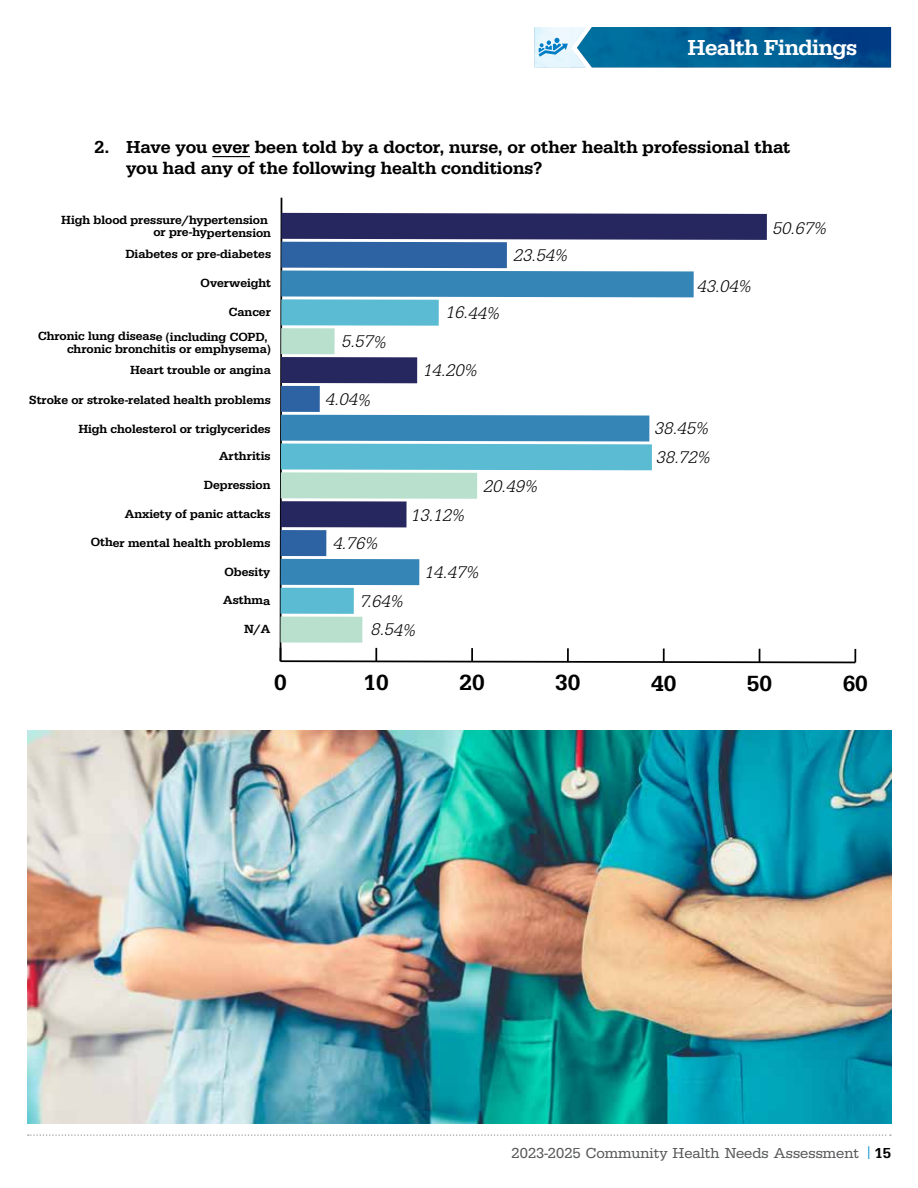
<style>
.page{position:relative;width:918px;height:1188px;background:#fff}
.page>*{position:absolute;margin:0;border:0;box-sizing:border-box;transform-origin:0 0}
.t1{font:500 22.8px "Egyptienne URW";letter-spacing:-.005em;color:#000}
.t2{font:500 22.5px "Egyptienne URW";letter-spacing:-.02em;color:#fff}
.t3{font:500 18px/21.6px "Egyptienne URW";color:#000}
.t4{font:italic 300 17.55px/29px "Egyptienne URW";color:#000}
.t5{font:15px "Egyptienne URW";color:#58595b}
.t6{font:500 12.3px/12.3px "Egyptienne URW";letter-spacing:-.005em;color:#000;text-align:right}
.s1{font-family:"Helvetica Neue LT Std";font-weight:300;font-size:17.85px;color:#008ece}
.s2{font-weight:500;color:#000}
</style>
<div class="page">
<svg style="left:28px;top:1134px;width:863px;height:2px"></svg>
<hr style="left:212px;top:156px;width:38px;height:1px;background:#000">
<svg style="left:279px;top:197px;width:578px;height:467px"></svg>
<svg style="left:534px;top:27px;width:357px;height:41px;background:#2072a3"></svg>
<img style="left:27px;top:730px;width:864px;height:393px">
<h2 class="t2" style="left:687px;top:34px;width:171px">Health Findings</h2>
<h3 class="t3" style="left:126px;top:136px;width:666px;text-indent:-32px">2. Have you ever been told by a doctor, nurse, or other health professional that you had any of the following health conditions?</h3>
<p class="t6" style="left:61px;top:214px;width:211px">High blood pressure/hypertension or pre-hypertension</p>
<p class="t6" style="left:125px;top:248px;width:147px">Diabetes or pre-diabetes</p>
<p class="t6" style="left:201px;top:277px;width:72px">Overweight</p>
<p class="t6" style="left:38px;top:300px;width:234px;line-height:24.5px">Cancer<br>Chronic lung disease (including COPD,</p>
<p class="t6" style="left:67px;top:339px;width:205px;line-height:20.9px">chronic bronchitis or emphysema)<br>Heart trouble or angina</p>
<p class="t6" style="left:29px;top:394px;width:243px">Stroke or stroke-related health problems</p>
<p class="t6" style="left:78px;top:423px;width:194px">High cholesterol or triglycerides</p>
<p class="t6" style="left:219px;top:450px;width:53px">Arthritis</p>
<p class="t6" style="left:204px;top:479px;width:68px">Depression</p>
<p class="t6" style="left:125px;top:508px;width:147px">Anxiety of panic attacks</p>
<p class="t6" style="left:91px;top:537px;width:181px">Other mental health problems</p>
<p class="t6" style="left:225px;top:566px;width:47px">Obesity</p>
<p class="t6" style="left:223px;top:595px;width:49px">Asthma</p>
<p class="t6" style="left:244px;top:623px;width:28px">N/A</p>
<h3 class="t4" style="left:773px;top:214px;width:55px">50.67%</h3>
<h3 class="t4" style="left:514px;top:241px;width:55px">23.54%</h3>
<h3 class="t4" style="left:698px;top:272px;width:55px">43.04%</h3>
<h3 class="t4" style="left:446px;top:298px;width:55px">16.44%</h3>
<h3 class="t4" style="left:342px;top:327px;width:46px">5.57%</h3>
<h3 class="t4" style="left:424px;top:356px;width:56px">14.20%</h3>
<h3 class="t4" style="left:326px;top:385px;width:46px">4.04%</h3>
<h3 class="t4" style="left:655px;top:414px;width:57px">38.45%<br>38.72%</h3>
<h3 class="t4" style="left:484px;top:472px;width:55px">20.49%</h3>
<h3 class="t4" style="left:411px;top:501px;width:55px">13.12%</h3>
<h3 class="t4" style="left:334px;top:529px;width:46px">4.76%</h3>
<h3 class="t4" style="left:425px;top:558px;width:56px">14.47%</h3>
<h3 class="t4" style="left:372px;top:587px;width:46px;line-height:28.3px;text-indent:-11px">7.64%<br>8.54%</h3>
<h1 class="t1" style="left:274px;top:669px;width:14px">0</h1>
<h1 class="t1" style="left:364px;top:669px;width:27px">10</h1>
<h1 class="t1" style="left:459px;top:669px;width:27px">20</h1>
<h1 class="t1" style="left:555px;top:669px;width:27px">30</h1>
<h1 class="t1" style="left:651px;top:670px;width:27px">40</h1>
<h1 class="t1" style="left:747px;top:670px;width:27px">50</h1>
<h1 class="t1" style="left:843px;top:670px;width:27px">60</h1>
<p class="t5" style="left:512px;top:1144px;width:381px">2023-2025 Community Health Needs Assessment <span class="s1">l</span> <span class="s2">15</span></p>
</div>
